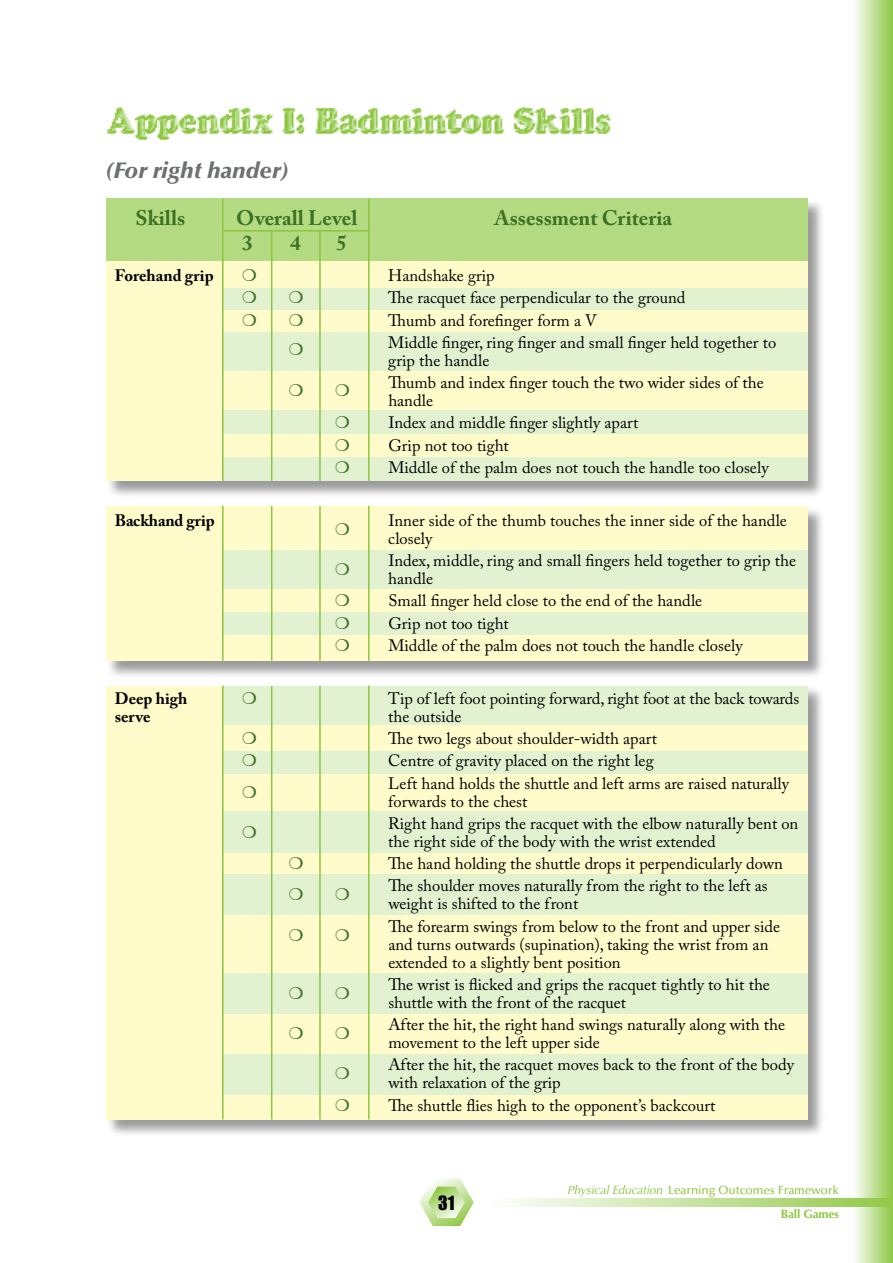
<style>
.page{position:relative;width:893px;height:1263px;background:#fff}
.page>*{position:absolute;margin:0;border:0;box-sizing:border-box;transform-origin:0 0}
.t1{font:italic 900 22.5px "Optima";color:#6d6f71}
.t2{font:700 21px "Adobe Caslon Pro";color:#3a7124}
.t3{font:18px "Impact";color:#000}
.t4{font:16.5px/18px "Adobe Caslon Pro";color:#000}
.t5{font:700 16.5px "Adobe Caslon Pro";color:#000}
.t6{font:16.5px "MS Gothic";color:#3a7124}
.t7{font:500 12px/24.8px "Optima";letter-spacing:-.01em;color:#8cc63f;text-align:right}
.s1{font-weight:400;font-style:italic}
.s2{font-weight:700}
</style>
<div class="page">
<div style="left:852px;top:0;width:41px;height:1263px;background:linear-gradient(to right,#fff,#8fc744)"></div>
<svg style="left:419px;top:1179px;width:55px;height:47px"></svg>
<svg style="left:510px;top:1198px;width:383px;height:9px;background:#c5e29e"></svg>
<img style="left:107px;top:106px;width:504px;height:34px">
<div style="left:106px;top:685px;width:721px;height:453px;background:#000;opacity:.4"></div>
<div style="left:106px;top:685px;width:702px;height:434px;background:#fffbcb"></div>
<div style="left:224px;top:812px;width:584px;height:41px;background:#e2f1cf"></div>
<div style="left:224px;top:973px;width:584px;height:40px;background:#e2f1cf"></div>
<div style="left:224px;top:874px;width:584px;height:41px;background:#e2f1cf"></div>
<div style="left:224px;top:1054px;width:584px;height:40px;background:#e2f1cf"></div>
<div style="left:224px;top:686px;width:584px;height:39px;background:#e2f1cf"></div>
<div style="left:224px;top:751px;width:584px;height:22px;background:#e2f1cf"></div>
<hr style="left:222px;top:685px;width:2px;height:434px;background:#8cc63f">
<hr style="left:368px;top:685px;width:2px;height:434px;background:#8cc63f">
<hr style="left:319px;top:686px;width:2px;height:433px;background:#8cc63f">
<hr style="left:271px;top:686px;width:1px;height:433px;background:#8cc63f">
<div style="left:106px;top:505px;width:721px;height:173px;background:#000;opacity:.4"></div>
<div style="left:106px;top:506px;width:702px;height:155px;background:#fffbcb"></div>
<div style="left:224px;top:550px;width:584px;height:39px;background:#e2f1cf"></div>
<div style="left:224px;top:612px;width:584px;height:23px;background:#e2f1cf"></div>
<div style="left:106px;top:198px;width:721px;height:300px;background:#000;opacity:.4"></div>
<div style="left:106px;top:199px;width:702px;height:282px;background:#fffbcb"></div>
<div style="left:224px;top:332px;width:584px;height:38px;background:#e2f1cf"></div>
<div style="left:224px;top:410px;width:584px;height:24px;background:#e2f1cf"></div>
<div style="left:224px;top:457px;width:584px;height:23px;background:#e2f1cf"></div>
<div style="left:224px;top:288px;width:584px;height:21px;background:#e2f1cf"></div>
<div style="left:106px;top:199px;width:702px;height:62px;background:#b4da82"></div>
<hr style="left:222px;top:199px;width:2px;height:282px;background:#8cc63f">
<hr style="left:368px;top:199px;width:2px;height:282px;background:#8cc63f">
<hr style="left:319px;top:231px;width:2px;height:250px;background:#8cc63f">
<hr style="left:271px;top:231px;width:1px;height:250px;background:#8cc63f">
<hr style="left:224px;top:230px;width:146px;height:2px;background:#8cc63f">
<hr style="left:222px;top:506px;width:2px;height:155px;background:#8cc63f">
<hr style="left:368px;top:506px;width:2px;height:155px;background:#8cc63f">
<hr style="left:319px;top:506px;width:2px;height:155px;background:#8cc63f">
<hr style="left:271px;top:506px;width:1px;height:155px;background:#8cc63f">
<h1 class="t1" style="left:106px;top:157px;width:184px">(For right hander)</h1>
<p class="t2" style="left:135px;top:205px;width:51px">Skills</p>
<p class="t2" style="left:236px;top:205px;width:123px">Overall Level</p>
<p class="t2" style="left:494px;top:205px;width:179px">Assessment Criteria</p>
<p class="t2" style="left:242px;top:231px;width:12px">3</p>
<p class="t2" style="left:290px;top:231px;width:12px">4</p>
<p class="t2" style="left:337px;top:231px;width:12px">5</p>
<p class="t5" style="left:115px;top:266px;width:100px">Forehand grip</p>
<p class="t6" style="left:241px;top:267px;width:18px">❍</p>
<p class="t4" style="left:388px;top:266px;width:108px">Handshake grip</p>
<p class="t6" style="left:241px;top:289px;width:18px">❍</p>
<p class="t6" style="left:287px;top:289px;width:18px">❍</p>
<p class="t4" style="left:388px;top:289px;width:299px">The racquet face perpendicular to the ground</p>
<p class="t6" style="left:241px;top:311px;width:18px">❍</p>
<p class="t6" style="left:287px;top:311px;width:18px">❍</p>
<p class="t4" style="left:388px;top:311px;width:210px">Thumb and forefinger form a V</p>
<p class="t6" style="left:287px;top:341px;width:18px">❍</p>
<p class="t4" style="left:388px;top:333px;width:389px">Middle finger, ring finger and small finger held together to grip the handle</p>
<p class="t6" style="left:287px;top:381px;width:18px">❍</p>
<p class="t6" style="left:334px;top:381px;width:18px">❍</p>
<p class="t4" style="left:388px;top:373px;width:377px">Thumb and index finger touch the two wider sides of the handle</p>
<p class="t6" style="left:334px;top:414px;width:18px">❍</p>
<p class="t4" style="left:388px;top:414px;width:251px">Index and middle finger slightly apart</p>
<p class="t6" style="left:334px;top:436px;width:18px">❍</p>
<p class="t4" style="left:388px;top:436px;width:122px">Grip not too tight</p>
<p class="t6" style="left:334px;top:459px;width:18px">❍</p>
<p class="t4" style="left:388px;top:458px;width:382px">Middle of the palm does not touch the handle too closely</p>
<p class="t5" style="left:115px;top:510px;width:101px">Backhand grip</p>
<p class="t6" style="left:334px;top:521px;width:18px">❍</p>
<p class="t4" style="left:388px;top:511px;width:400px">Inner side of the thumb touches the inner side of the handle closely</p>
<p class="t6" style="left:334px;top:561px;width:18px">❍</p>
<p class="t4" style="left:388px;top:551px;width:409px">Index, middle, ring and small fingers held together to grip the handle</p>
<p class="t6" style="left:334px;top:592px;width:18px">❍</p>
<p class="t4" style="left:388px;top:592px;width:315px">Small finger held close to the end of the handle</p>
<p class="t6" style="left:334px;top:614px;width:18px">❍</p>
<p class="t4" style="left:388px;top:614px;width:122px">Grip not too tight</p>
<p class="t6" style="left:334px;top:637px;width:18px">❍</p>
<p class="t4" style="left:388px;top:636px;width:356px">Middle of the palm does not touch the handle closely</p>
<p class="t5" style="left:115px;top:688px;width:74px">Deep high</p>
<p class="t6" style="left:241px;top:690px;width:18px">❍</p>
<p class="t4" style="left:388px;top:689px;width:412px">Tip of left foot pointing forward, right foot at the back towards</p>
<p class="t5" style="left:115px;top:706px;width:37px">serve</p>
<p class="t4" style="left:388px;top:707px;width:75px">the outside</p>
<p class="t6" style="left:241px;top:730px;width:18px">❍</p>
<p class="t4" style="left:388px;top:729px;width:270px">The two legs about shoulder-width apart</p>
<p class="t6" style="left:241px;top:752px;width:18px">❍</p>
<p class="t4" style="left:388px;top:752px;width:267px">Centre of gravity placed on the right leg</p>
<p class="t6" style="left:241px;top:783px;width:18px">❍</p>
<p class="t4" style="left:388px;top:774px;width:402px">Left hand holds the shuttle and left arms are raised naturally forwards to the chest</p>
<p class="t6" style="left:241px;top:824px;width:18px">❍</p>
<p class="t4" style="left:388px;top:814px;width:412px">Right hand grips the racquet with the elbow naturally bent on the right side of the body with the wrist extended</p>
<p class="t6" style="left:287px;top:855px;width:18px">❍</p>
<p class="t4" style="left:388px;top:854px;width:396px">The hand holding the shuttle drops it perpendicularly down</p>
<p class="t6" style="left:287px;top:886px;width:18px">❍</p>
<p class="t6" style="left:334px;top:886px;width:18px">❍</p>
<p class="t4" style="left:388px;top:877px;width:381px">The shoulder moves naturally from the right to the left as weight is shifted to the front</p>
<p class="t6" style="left:287px;top:926px;width:18px">❍</p>
<p class="t6" style="left:334px;top:926px;width:18px">❍</p>
<p class="t4" style="left:388px;top:917px;width:393px">The forearm swings from below to the front and upper side and turns outwards (supination), taking the wrist from an extended to a slightly bent position</p>
<p class="t6" style="left:287px;top:985px;width:18px">❍</p>
<p class="t6" style="left:334px;top:985px;width:18px">❍</p>
<p class="t4" style="left:388px;top:975px;width:383px">The wrist is flicked and grips the racquet tightly to hit the shuttle with the front of the racquet</p>
<p class="t6" style="left:287px;top:1025px;width:18px">❍</p>
<p class="t6" style="left:334px;top:1025px;width:18px">❍</p>
<p class="t4" style="left:388px;top:1015px;width:398px">After the hit, the right hand swings naturally along with the movement to the left upper side</p>
<p class="t6" style="left:334px;top:1065px;width:18px">❍</p>
<p class="t4" style="left:388px;top:1056px;width:407px">After the hit, the racquet moves back to the front of the body with relaxation of the grip</p>
<p class="t6" style="left:334px;top:1096px;width:18px">❍</p>
<p class="t4" style="left:388px;top:1096px;width:329px">The shuttle flies high to the opponent’s backcourt</p>
<p class="t3" style="left:438px;top:1192px;width:9px">31</p>
<p class="t7" style="left:567px;top:1177px;width:273px"><span class="s1">Physical Education</span> Learning Outcomes Framework<br><span class="s2">Ball Games</span></p>
</div>
